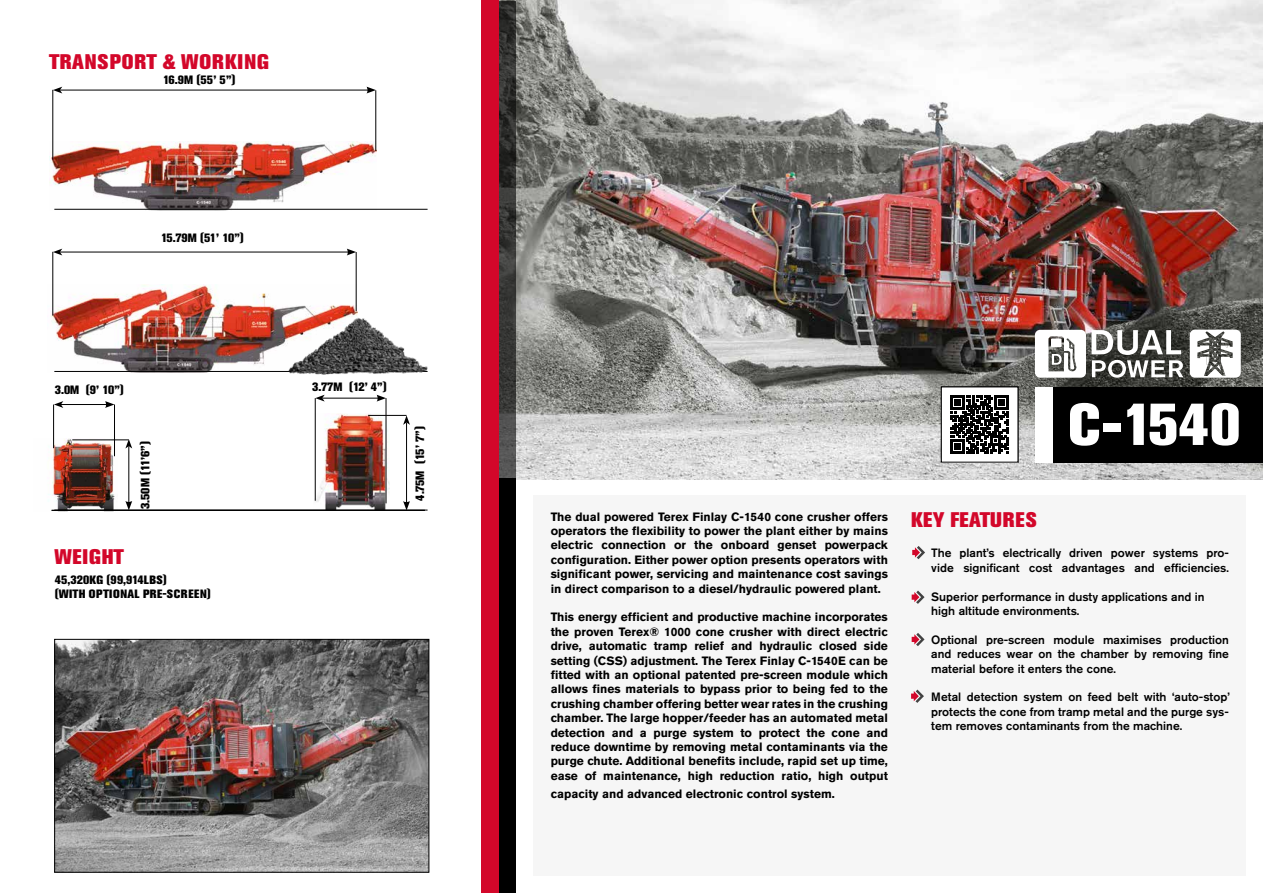
<style>
.page{position:relative;width:1263px;height:893px;background:#fff}
.page>*{position:absolute;margin:0;border:0;box-sizing:border-box;transform-origin:0 0}
.t1{font:800 58.5px "Akzidenz Grotesk Pro";letter-spacing:-.04em;color:#fff}
.t2{font:800 21px "Akzidenz Grotesk Pro";letter-spacing:.03em;color:#d3072a}
.t3{font:700 12px/14.4px "Akzidenz Grotesk Pro";color:#000;text-align:justify}
.t4{font:500 12px/14.4px "Akzidenz Grotesk Pro";color:#000}
.t5{font:800 12px "Akzidenz Grotesk Pro";letter-spacing:.01em;color:#000}
.t6{font:800 12px/13.5px "Akzidenz Grotesk Pro";letter-spacing:.03em;color:#000}
</style>
<div class="page">
<div style="left:534px;top:495px;width:712px;height:381px;background:#f6f6f6"></div>
<img style="left:500px;top:0;width:763px;height:479px">
<img style="left:51px;top:284px;width:306px;height:89px">
<img style="left:49px;top:142px;width:328px;height:69px">
<img style="left:313px;top:413px;width:76px;height:97px">
<img style="left:48px;top:438px;width:69px;height:74px">
<svg style="left:498px;top:1px;width:17px;height:478px;background:#403535"></svg>
<hr style="left:54px;top:209px;width:374px;height:1px;background:#000">
<hr style="left:54px;top:371px;width:374px;height:1px;background:#000">
<hr style="left:54px;top:510px;width:374px;height:1px;background:#000">
<div style="left:498px;top:479px;width:17px;height:414px;background:#000"></div>
<div style="left:481px;top:0;width:17px;height:893px;background:#d3072a"></div>
<img style="left:56px;top:641px;width:371px;height:229px">
<div style="left:54px;top:639px;width:375px;height:233px;border:1px solid #000"></div>
<hr style="left:375px;top:90px;width:1px;height:61px;background:#000">
<hr style="left:60px;top:90px;width:309px;height:1px;background:#000">
<svg style="left:53px;top:87px;width:9px;height:6px"></svg>
<svg style="left:366px;top:87px;width:10px;height:6px"></svg>
<hr style="left:53px;top:90px;width:1px;height:70px;background:#000">
<img style="left:286px;top:316px;width:142px;height:59px">
<hr style="left:356px;top:252px;width:1px;height:59px;background:#000">
<hr style="left:60px;top:252px;width:289px;height:1px;background:#000">
<svg style="left:53px;top:249px;width:9px;height:6px"></svg>
<svg style="left:347px;top:249px;width:9px;height:6px"></svg>
<hr style="left:53px;top:252px;width:1px;height:64px;background:#000">
<hr style="left:52px;top:510px;width:373px;height:1px;background:#000">
<hr style="left:72px;top:440px;width:57px;height:1px;background:#000">
<hr style="left:53px;top:404px;width:1px;height:44px;background:#000">
<hr style="left:114px;top:404px;width:1px;height:52px;background:#000">
<hr style="left:386px;top:398px;width:1px;height:105px;background:#000">
<hr style="left:315px;top:398px;width:1px;height:103px;background:#000">
<hr style="left:61px;top:404px;width:46px;height:1px;background:#000">
<svg style="left:54px;top:401px;width:9px;height:7px"></svg>
<svg style="left:105px;top:401px;width:9px;height:7px"></svg>
<hr style="left:128px;top:446px;width:1px;height:57px;background:#000">
<svg style="left:125px;top:439px;width:7px;height:9px"></svg>
<svg style="left:125px;top:501px;width:7px;height:9px"></svg>
<hr style="left:322px;top:398px;width:57px;height:1px;background:#000">
<svg style="left:315px;top:395px;width:10px;height:7px"></svg>
<svg style="left:377px;top:395px;width:9px;height:7px"></svg>
<hr style="left:368px;top:415px;width:38px;height:1px;background:#000">
<hr style="left:406px;top:422px;width:1px;height:81px;background:#000">
<svg style="left:403px;top:415px;width:7px;height:10px"></svg>
<svg style="left:403px;top:501px;width:7px;height:9px"></svg>
<div style="left:941px;top:387px;width:77px;height:75px;background:#fff"></div>
<svg style="left:950px;top:395px;width:59px;height:59px"></svg>
<div style="left:1037px;top:387px;width:226px;height:75px;background:#000"></div>
<div style="left:1035px;top:387px;width:17px;height:75px;background:#fff"></div>
<svg style="left:1190px;top:330px;width:51px;height:48px"></svg>
<svg style="left:1035px;top:330px;width:148px;height:48px"></svg>
<svg style="left:912px;top:546px;width:13px;height:13px"></svg>
<svg style="left:912px;top:590px;width:12px;height:14px"></svg>
<svg style="left:912px;top:633px;width:12px;height:13px"></svg>
<svg style="left:911px;top:690px;width:13px;height:13px"></svg>
<h2 class="t2" style="left:49px;top:48px;width:221px">TRANSPORT &amp; WORKING</h2>
<p class="t5" style="left:163px;top:72px;width:74px">16.9M (55’ 5”)</p>
<p class="t5" style="left:161px;top:230px;width:84px">15.79M (51’ 10”)</p>
<p class="t5" style="left:55px;top:382px;width:71px">3.0M (9’ 10”)</p>
<p class="t5" style="left:138px;top:509px;width:70px;rotate:-90deg">3.50M (11’6”)</p>
<h2 class="t2" style="left:54px;top:543px;width:71px">WEIGHT</h2>
<p class="t6" style="left:55px;top:573px;width:158px">45,320KG (99,914LBS)<br>(WITH OPTIONAL PRE-SCREEN)</p>
<p class="t5" style="left:312px;top:379px;width:76px">3.77M (12’ 4”)</p>
<p class="t5" style="left:412px;top:501px;width:76px;rotate:-90deg">4.75M (15’ 7”)</p>
<h1 class="t1" style="left:1068px;top:387px;width:174px">C-1540</h1>
<h1 class="t1" style="left:1068px;top:387px;width:154px">J-1170</h1>
<p class="t3" style="left:551px;top:509px;width:339px">The dual powered Terex Finlay C-1540 cone crusher offers operators the flexibility to power the plant either by mains electric connection or the onboard genset powerpack configuration. Either power option presents operators with significant power, servicing and maintenance cost savings in direct comparison to a diesel/hydraulic powered plant.</p>
<p class="t3" style="left:551px;top:610px;width:339px">This energy efficient and productive machine incorporates the proven Terex® 1000 cone crusher with direct electric drive, automatic tramp relief and hydraulic closed side setting (CSS) adjustment. The Terex Finlay C-1540E can be fitted with an optional patented pre-screen module which allows fines materials to bypass prior to being fed to the crushing chamber offering better wear rates in the crushing chamber. The large hopper/feeder has an automated metal detection and a purge system to protect the cone and reduce downtime by removing metal contaminants via the purge chute. Additional benefits include, rapid set up time, ease of maintenance, high reduction ratio, high output</p>
<p class="t3" style="left:551px;top:786px;width:286px">capacity and advanced electronic control system.</p>
<h2 class="t2" style="left:911px;top:507px;width:127px">KEY FEATURES</h2>
<p class="t4" style="left:931px;top:546px;width:299px">The plant’s electrically driven power systems pro&shy;vide significant cost advantages and efficiencies.</p>
<p class="t4" style="left:931px;top:589px;width:275px">Superior performance in dusty applications and in high altitude environments.</p>
<p class="t4" style="left:931px;top:632px;width:299px;text-align:justify">Optional pre-screen module maximises production and reduces wear on the chamber by removing fine material before it enters the cone.</p>
<p class="t4" style="left:931px;top:690px;width:300px;text-align:justify">Metal detection system on feed belt with ‘auto-stop’ protects the cone from tramp metal and the purge sys&shy;tem removes contaminants from the machine.</p>
</div>
